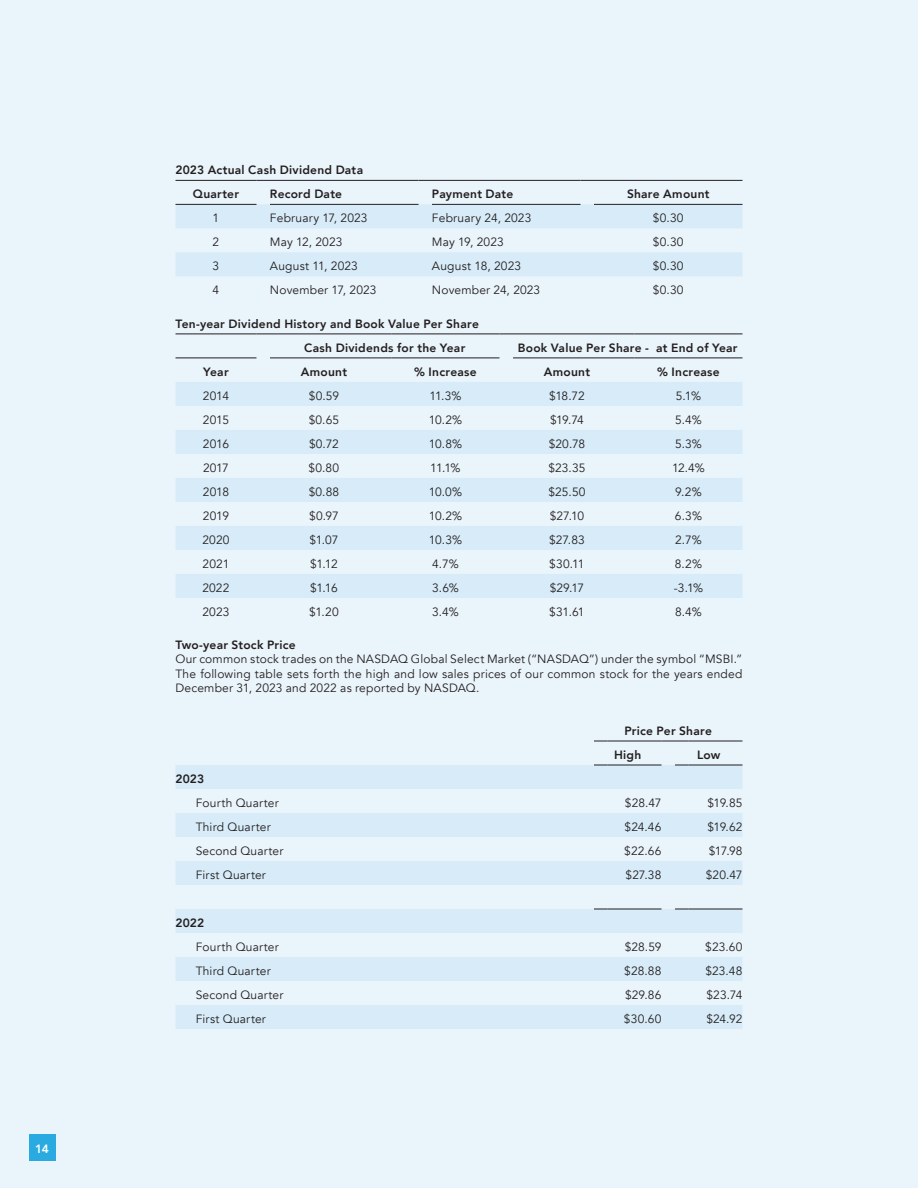
<style>
.page{position:relative;width:918px;height:1188px;background:#eaf4fb}
.page>*{position:absolute;margin:0;border:0;box-sizing:border-box;transform-origin:0 0}
.t1{font:12px "Rxhxfv Avenir";letter-spacing:.01em;color:#231f20}
.t2{font:12px "Nmptlk Avenir";letter-spacing:.015em;color:#231f20}
.t3{font:800 12px/24.3px "Tjdsbs Avenir";letter-spacing:.02em;color:#231f20}
.t4{font:800 12px "Tjdsbs Avenir";color:#fff}
</style>
<div class="page">
<svg style="left:176px;top:204px;width:566px;height:72px"></svg>
<hr style="left:176px;top:204px;width:80px;height:1px;background:#231f20">
<hr style="left:270px;top:204px;width:148px;height:1px;background:#231f20">
<hr style="left:432px;top:204px;width:148px;height:1px;background:#231f20">
<hr style="left:594px;top:204px;width:148px;height:1px;background:#231f20">
<hr style="left:176px;top:180px;width:80px;height:1px;background:#231f20">
<svg style="left:256px;top:180px;width:14px;height:1px"></svg>
<hr style="left:270px;top:180px;width:148px;height:1px;background:#231f20">
<svg style="left:418px;top:180px;width:14px;height:1px"></svg>
<hr style="left:432px;top:180px;width:148px;height:1px;background:#231f20">
<svg style="left:580px;top:180px;width:14px;height:1px"></svg>
<hr style="left:594px;top:180px;width:148px;height:1px;background:#231f20">
<svg style="left:176px;top:382px;width:566px;height:216px;fill:#d7ebf8"></svg>
<svg style="left:378px;top:358px;width:14px;height:1px"></svg>
<svg style="left:621px;top:358px;width:13px;height:1px"></svg>
<hr style="left:176px;top:358px;width:80px;height:1px;background:#231f20">
<hr style="left:270px;top:358px;width:108px;height:1px;background:#231f20">
<hr style="left:392px;top:358px;width:108px;height:1px;background:#231f20">
<hr style="left:513px;top:358px;width:108px;height:1px;background:#231f20">
<hr style="left:634px;top:358px;width:108px;height:1px;background:#231f20">
<hr style="left:176px;top:334px;width:80px;height:1px;background:#231f20">
<svg style="left:256px;top:334px;width:14px;height:1px"></svg>
<hr style="left:270px;top:334px;width:108px;height:1px;background:#231f20">
<svg style="left:378px;top:334px;width:14px;height:1px"></svg>
<hr style="left:392px;top:334px;width:108px;height:1px;background:#231f20">
<svg style="left:500px;top:334px;width:13px;height:1px"></svg>
<hr style="left:513px;top:334px;width:108px;height:1px;background:#231f20">
<svg style="left:621px;top:334px;width:13px;height:1px"></svg>
<hr style="left:634px;top:334px;width:108px;height:1px;background:#231f20">
<svg style="left:176px;top:765px;width:566px;height:264px;fill:#d7ebf8"></svg>
<svg style="left:594px;top:741px;width:14px;height:1px"></svg>
<hr style="left:608px;top:741px;width:54px;height:1px;background:#231f20">
<svg style="left:662px;top:741px;width:26px;height:1px"></svg>
<hr style="left:688px;top:741px;width:54px;height:1px;background:#231f20">
<svg style="left:594px;top:765px;width:14px;height:1px"></svg>
<hr style="left:608px;top:765px;width:54px;height:1px;background:#231f20">
<svg style="left:675px;top:765px;width:13px;height:1px"></svg>
<hr style="left:688px;top:765px;width:54px;height:1px;background:#231f20">
<svg style="left:594px;top:909px;width:14px;height:1px"></svg>
<hr style="left:608px;top:909px;width:54px;height:1px;background:#231f20">
<svg style="left:675px;top:909px;width:13px;height:1px"></svg>
<hr style="left:688px;top:909px;width:54px;height:1px;background:#231f20">
<div style="left:29px;top:1134px;width:26px;height:27px;background:#29abe2"></div>
<p class="t4" style="left:35px;top:1140px;width:15px">14</p>
<p class="t3" style="left:193px;top:158px;width:172px;text-indent:-17px">2023 Actual Cash Dividend Data<br>Quarter</p>
<p class="t3" style="left:270px;top:182px;width:74px">Record Date</p>
<p class="t3" style="left:432px;top:182px;width:83px">Payment Date</p>
<p class="t3" style="left:627px;top:182px;width:84px">Share Amount</p>
<p class="t1" style="left:213px;top:211px;width:8px">1</p>
<p class="t1" style="left:270px;top:211px;width:99px">February 17, 2023</p>
<p class="t1" style="left:432px;top:211px;width:101px">February 24, 2023</p>
<p class="t1" style="left:653px;top:211px;width:32px">$0.30</p>
<p class="t1" style="left:213px;top:235px;width:8px">2</p>
<p class="t1" style="left:270px;top:235px;width:74px">May 12, 2023</p>
<p class="t1" style="left:432px;top:235px;width:73px">May 19, 2023</p>
<p class="t1" style="left:653px;top:235px;width:32px">$0.30</p>
<p class="t1" style="left:213px;top:259px;width:8px">3</p>
<p class="t1" style="left:270px;top:259px;width:89px">August 11, 2023</p>
<p class="t1" style="left:432px;top:259px;width:91px">August 18, 2023</p>
<p class="t1" style="left:653px;top:259px;width:32px">$0.30</p>
<p class="t1" style="left:213px;top:283px;width:8px">4</p>
<p class="t2" style="left:270px;top:283px;width:108px">November 17, 2023</p>
<p class="t2" style="left:432px;top:283px;width:110px">November 24, 2023</p>
<p class="t1" style="left:653px;top:283px;width:32px">$0.30</p>
<p class="t3" style="left:304px;top:311px;width:176px;text-indent:-129px">Ten-year Dividend History and Book Value Per Share<br>Cash Dividends for the Year</p>
<p class="t3" style="left:518px;top:336px;width:221px">Book Value Per Share - at End of Year</p>
<p class="t3" style="left:203px;top:360px;width:27px">Year</p>
<p class="t3" style="left:301px;top:360px;width:48px">Amount</p>
<p class="t3" style="left:414px;top:360px;width:64px">% Increase</p>
<p class="t3" style="left:544px;top:360px;width:48px">Amount</p>
<p class="t3" style="left:657px;top:360px;width:64px">% Increase</p>
<p class="t1" style="left:203px;top:389px;width:28px">2014</p>
<p class="t1" style="left:309px;top:389px;width:32px">$0.59</p>
<p class="t1" style="left:429px;top:389px;width:34px">11.3%</p>
<p class="t1" style="left:549px;top:389px;width:37px">$18.72</p>
<p class="t1" style="left:676px;top:389px;width:27px">5.1%</p>
<p class="t1" style="left:203px;top:413px;width:28px">2015</p>
<p class="t1" style="left:309px;top:413px;width:32px">$0.65</p>
<p class="t1" style="left:429px;top:413px;width:35px">10.2%</p>
<p class="t1" style="left:550px;top:413px;width:35px">$19.74</p>
<p class="t1" style="left:675px;top:413px;width:28px">5.4%</p>
<p class="t1" style="left:203px;top:437px;width:28px">2016</p>
<p class="t1" style="left:309px;top:437px;width:31px">$0.72</p>
<p class="t1" style="left:429px;top:437px;width:35px">10.8%</p>
<p class="t1" style="left:549px;top:437px;width:38px">$20.78</p>
<p class="t1" style="left:675px;top:437px;width:28px">5.3%</p>
<p class="t1" style="left:203px;top:461px;width:27px">2017</p>
<p class="t1" style="left:309px;top:461px;width:32px">$0.80</p>
<p class="t1" style="left:430px;top:461px;width:32px">11.1%</p>
<p class="t1" style="left:548px;top:461px;width:39px">$23.35</p>
<p class="t1" style="left:672px;top:461px;width:34px">12.4%</p>
<p class="t1" style="left:203px;top:485px;width:28px">2018</p>
<p class="t1" style="left:309px;top:485px;width:32px">$0.88</p>
<p class="t1" style="left:429px;top:485px;width:35px">10.0%</p>
<p class="t1" style="left:548px;top:485px;width:39px">$25.50</p>
<p class="t1" style="left:675px;top:485px;width:28px">9.2%</p>
<p class="t1" style="left:203px;top:509px;width:28px">2019</p>
<p class="t1" style="left:309px;top:509px;width:31px">$0.97</p>
<p class="t1" style="left:429px;top:509px;width:35px">10.2%</p>
<p class="t1" style="left:550px;top:509px;width:36px">$27.10</p>
<p class="t1" style="left:675px;top:509px;width:29px">6.3%</p>
<p class="t1" style="left:202px;top:533px;width:29px">2020</p>
<p class="t1" style="left:310px;top:533px;width:30px">$1.07</p>
<p class="t1" style="left:429px;top:533px;width:35px">10.3%</p>
<p class="t1" style="left:549px;top:533px;width:37px">$27.83</p>
<p class="t1" style="left:675px;top:533px;width:28px">2.7%</p>
<p class="t1" style="left:203px;top:557px;width:28px">2021</p>
<p class="t1" style="left:310px;top:557px;width:29px">$1.12</p>
<p class="t1" style="left:432px;top:557px;width:28px">4.7%</p>
<p class="t1" style="left:549px;top:557px;width:37px">$30.11</p>
<p class="t1" style="left:675px;top:557px;width:29px">8.2%</p>
<p class="t1" style="left:202px;top:581px;width:29px">2022</p>
<p class="t1" style="left:310px;top:581px;width:29px">$1.16</p>
<p class="t1" style="left:432px;top:581px;width:28px">3.6%</p>
<p class="t1" style="left:550px;top:581px;width:36px">$29.17</p>
<p class="t1" style="left:674px;top:581px;width:31px">-3.1%</p>
<p class="t1" style="left:202px;top:605px;width:29px">2023</p>
<p class="t1" style="left:309px;top:605px;width:31px">$1.20</p>
<p class="t1" style="left:432px;top:605px;width:28px">3.4%</p>
<p class="t1" style="left:549px;top:605px;width:37px">$31.61</p>
<p class="t1" style="left:675px;top:605px;width:28px">8.4%</p>
<p class="t3" style="left:175px;top:633px;width:122px">Two-year Stock Price</p>
<p class="t2" style="left:175px;top:652px;width:568px">Our common stock trades on the NASDAQ Global Select Market (“NASDAQ”) under the symbol “MSBI.”</p>
<p class="t1" style="left:175px;top:667px;width:568px">The following table sets forth the high and low sales prices of our common stock for the years ended</p>
<p class="t2" style="left:175px;top:681px;width:306px">December 31, 2023 and 2022 as reported by NASDAQ.</p>
<p class="t3" style="left:614px;top:719px;width:99px;text-indent:10px">Price Per Share<br>High</p>
<p class="t3" style="left:697px;top:743px;width:25px">Low</p>
<p class="t3" style="left:176px;top:767px;width:30px">2023</p>
<p class="t2" style="left:196px;top:796px;width:85px">Fourth Quarter</p>
<p class="t1" style="left:625px;top:796px;width:38px">$28.47</p>
<p class="t1" style="left:707px;top:796px;width:37px">$19.85</p>
<p class="t2" style="left:196px;top:820px;width:76px">Third Quarter</p>
<p class="t1" style="left:625px;top:820px;width:38px">$24.46</p>
<p class="t1" style="left:707px;top:820px;width:37px">$19.62</p>
<p class="t2" style="left:196px;top:844px;width:89px">Second Quarter</p>
<p class="t1" style="left:624px;top:844px;width:39px">$22.66</p>
<p class="t1" style="left:709px;top:844px;width:35px">$17.98</p>
<p class="t2" style="left:196px;top:868px;width:72px">First Quarter</p>
<p class="t1" style="left:626px;top:868px;width:37px">$27.38</p>
<p class="t1" style="left:706px;top:868px;width:38px">$20.47</p>
<p class="t3" style="left:176px;top:911px;width:30px">2022</p>
<p class="t2" style="left:196px;top:940px;width:85px">Fourth Quarter</p>
<p class="t1" style="left:625px;top:940px;width:38px">$28.59</p>
<p class="t1" style="left:705px;top:940px;width:39px">$23.60</p>
<p class="t2" style="left:196px;top:964px;width:76px">Third Quarter</p>
<p class="t1" style="left:624px;top:964px;width:39px">$28.88</p>
<p class="t1" style="left:705px;top:964px;width:39px">$23.48</p>
<p class="t2" style="left:196px;top:988px;width:89px">Second Quarter</p>
<p class="t1" style="left:625px;top:988px;width:38px">$29.86</p>
<p class="t1" style="left:706px;top:988px;width:37px">$23.74</p>
<p class="t2" style="left:196px;top:1012px;width:72px">First Quarter</p>
<p class="t1" style="left:624px;top:1012px;width:39px">$30.60</p>
<p class="t1" style="left:706px;top:1012px;width:38px">$24.92</p>
</div>
